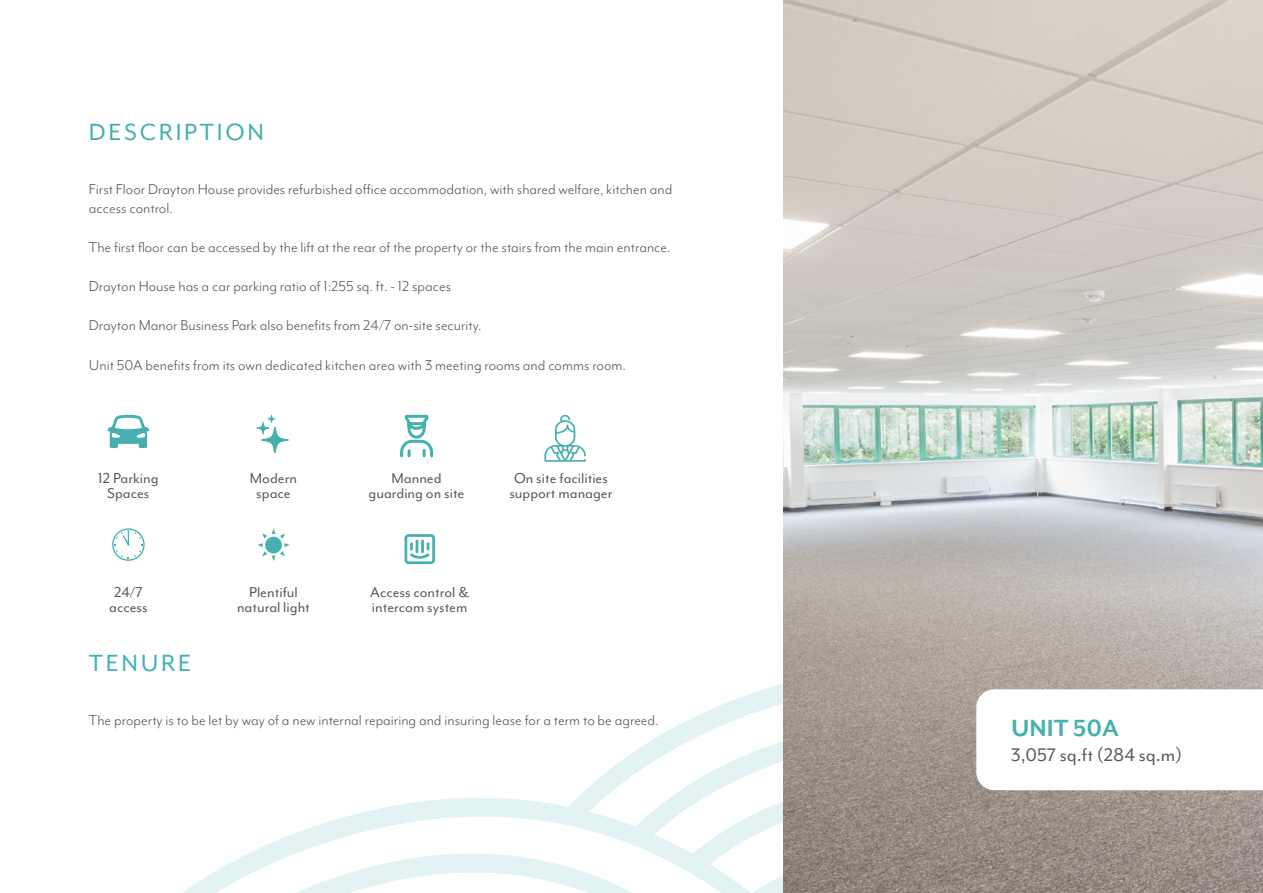
<style>
.page{position:relative;width:1263px;height:893px;background:#fff}
.page>*{position:absolute;margin:0;border:0;box-sizing:border-box;transform-origin:0 0}
.t1{font:27px "Mr Eaves Mod OT";letter-spacing:.1em;color:#46b0b0}
.t2{font:700 27px "Mr Eaves Mod OT";color:#46b0b0}
.t3{font:21px "Mr Eaves Mod OT";color:#5a5a5a}
.t4{font:16.5px/19.5px "Mr Eaves Mod OT";color:#5a5a5a}
.t5{font:16.5px/15px "Mr Eaves Mod OT";color:#5a5a5a;text-align:center}
</style>
<div class="page">
<svg style="left:183px;top:683px;width:600px;height:210px"></svg>
<img style="left:783px;top:0;width:480px;height:893px">
<svg style="left:976px;top:689px;width:287px;height:101px"></svg>
<svg style="left:108px;top:415px;width:41px;height:33px"></svg>
<svg style="left:112px;top:528px;width:33px;height:33px"></svg>
<svg style="left:257px;top:529px;width:33px;height:32px"></svg>
<svg style="left:256px;top:415px;width:33px;height:38px"></svg>
<svg style="left:400px;top:414px;width:34px;height:44px"></svg>
<svg style="left:544px;top:415px;width:42px;height:47px"></svg>
<svg style="left:404px;top:534px;width:31px;height:30px"></svg>
<h1 class="t1" style="left:89px;top:117px;width:177px">DESCRIPTION</h1>
<p class="t4" style="left:89px;top:179px;width:585px">First Floor Drayton House provides refurbished office accommodation, with shared welfare, kitchen and access control.</p>
<p class="t4" style="left:89px;top:237px;width:583px">The first floor can be accessed by the lift at the rear of the property or the stairs from the main entrance.</p>
<p class="t4" style="left:89px;top:277px;width:364px">Drayton House has a car parking ratio of 1:255 sq. ft. - 12 spaces</p>
<p class="t4" style="left:89px;top:316px;width:394px">Drayton Manor Business Park also benefits from 24/7 on-site security.</p>
<p class="t4" style="left:89px;top:355px;width:538px">Unit 50A benefits from its own dedicated kitchen area with 3 meeting rooms and comms room.</p>
<p class="t5" style="left:98px;top:471px;width:62px">12 Parking<br>Spaces</p>
<p class="t5" style="left:250px;top:471px;width:49px">Modern space</p>
<p class="t5" style="left:369px;top:471px;width:97px">Manned guarding on site</p>
<p class="t5" style="left:109px;top:584px;width:40px;text-align:left">24/7 access</p>
<p class="t5" style="left:237px;top:584px;width:74px">Plentiful natural light</p>
<h1 class="t1" style="left:89px;top:648px;width:104px">TENURE</h1>
<p class="t5" style="left:370px;top:585px;width:100px;text-align:left">Access control &amp; intercom system</p>
<p class="t5" style="left:509px;top:470px;width:105px;text-align:left">On site facilities support manager</p>
<p class="t4" style="left:89px;top:710px;width:571px">The property is to be let by way of a new internal repairing and insuring lease for a term to be agreed.</p>
<h1 class="t2" style="left:1011px;top:713px;width:109px">UNIT 50A</h1>
<p class="t3" style="left:1011px;top:743px;width:173px">3,057 sq.ft (284 sq.m)</p>
</div>
